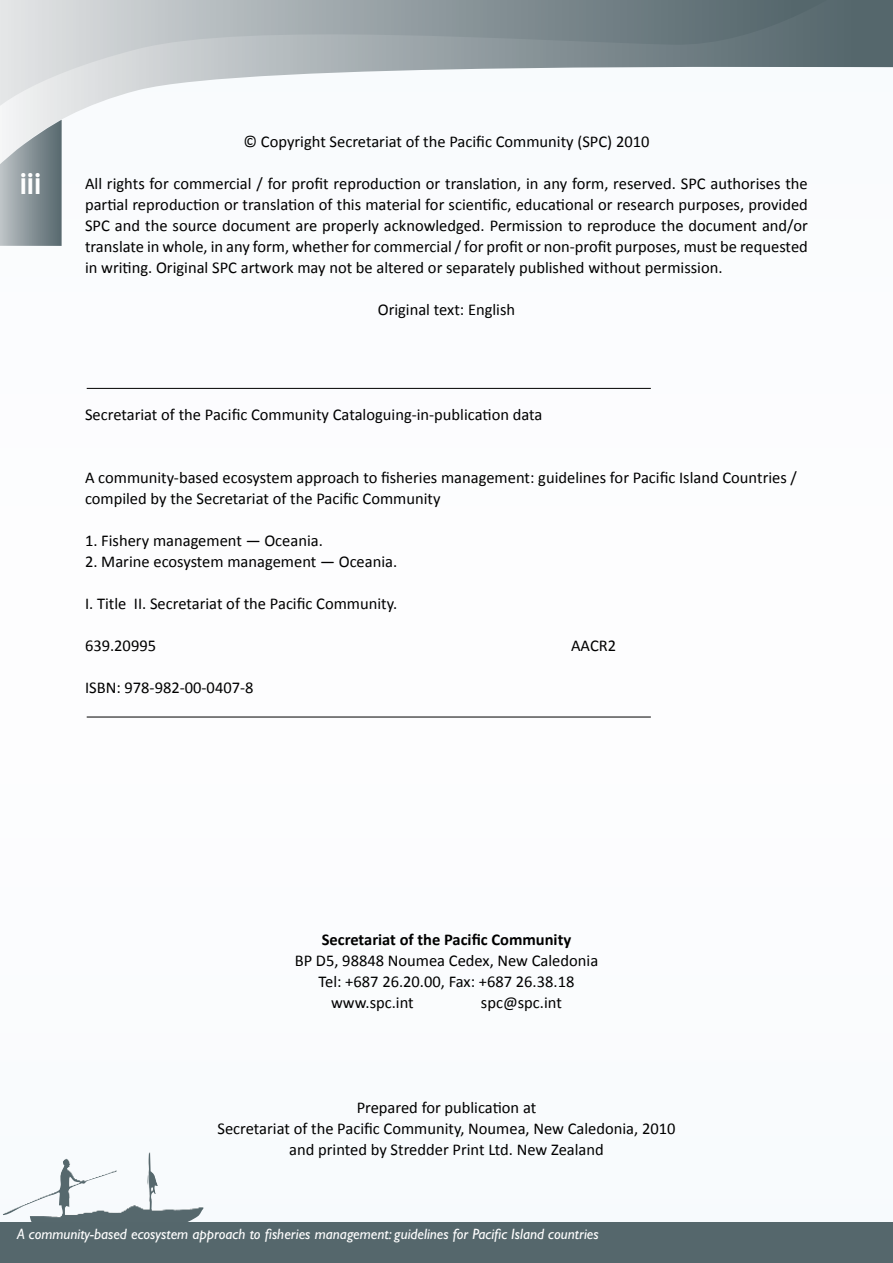
<style>
.page{position:relative;width:893px;height:1263px;background:#fff}
.page>*{position:absolute;margin:0;border:0;box-sizing:border-box;transform-origin:0 0}
.t1{font:25.5px "Brandish";color:#fff}
.t2{font:16.5px/21px "Calibri";color:#000;text-align:justify}
.t3{font:700 16.5px "Calibri";color:#000}
.t4{font:italic 15px "Gill Sans";color:#fff}
</style>
<div class="page">
<div style="left:0;top:0;width:893px;height:1222px;background:#fbfcfe"></div>
<div style="left:854px;top:0;width:39px;height:68px;background:#55676c"></div>
<img style="left:3px;top:1152px;width:200px;height:70px">
<svg style="left:0;top:0;width:854px;height:120px"></svg>
<div style="left:0;top:1222px;width:893px;height:41px;background:#55676c"></div>
<svg style="left:0;top:120px;width:62px;height:126px;background:#97a1a5"></svg>
<hr style="left:87px;top:388px;width:564px;height:1px;background:#000">
<hr style="left:87px;top:717px;width:564px;height:1px;background:#000">
<h1 class="t1" style="left:21px;top:172px;width:22px">iii</h1>
<p class="t2" style="left:243px;top:130px;width:407px">© Copyright Secretariat of the Pacific Community (SPC) 2010</p>
<p class="t2" style="left:85px;top:172px;width:724px">All rights for commercial / for profit reproduction or translation, in any form, reserved. SPC authorises the partial reproduction or translation of this material for scientific, educational or research purposes, provided SPC and the source document are properly acknowledged. Permission to reproduce the document and/or translate in whole, in any form, whether for commercial / for profit or non-profit purposes, must be requested in writing. Original SPC artwork may not be altered or separately published without permission.</p>
<p class="t2" style="left:378px;top:298px;width:139px">Original text: English</p>
<p class="t2" style="left:85px;top:403px;width:459px">Secretariat of the Pacific Community Cataloguing-in-publication data</p>
<p class="t2" style="left:85px;top:466px;width:713px">A community-based ecosystem approach to fisheries management: guidelines for Pacific Island Countries / compiled by the Secretariat of the Pacific Community</p>
<p class="t2" style="left:85px;top:529px;width:239px">1. Fishery management — Oceania.</p>
<p class="t2" style="left:85px;top:550px;width:314px">2. Marine ecosystem management — Oceania.</p>
<p class="t2" style="left:85px;top:592px;width:314px">I. Title II. Secretariat of the Pacific Community.</p>
<p class="t2" style="left:85px;top:634px;width:73px">639.20995</p>
<p class="t2" style="left:571px;top:634px;width:47px">AACR2</p>
<p class="t2" style="left:85px;top:676px;width:170px">ISBN: 978-982-00-0407-8</p>
<p class="t3" style="left:322px;top:929px;width:251px">Secretariat of the Pacific Community</p>
<p class="t2" style="left:295px;top:949px;width:305px">BP D5, 98848 Noumea Cedex, New Caledonia</p>
<p class="t2" style="left:319px;top:970px;width:257px">Tel: +687 26.20.00, Fax: +687 26.38.18</p>
<p class="t2" style="left:331px;top:991px;width:84px">www.spc.int</p>
<p class="t2" style="left:481px;top:991px;width:82px">spc@spc.int</p>
<p class="t2" style="left:217px;top:1096px;width:459px;text-align:center">Prepared for publication at<br>Secretariat of the Pacific Community, Noumea, New Caledonia, 2010 and printed by Stredder Print Ltd. New Zealand</p>
<p class="t4" style="left:17px;top:1225px;width:583px">A community-based ecosystem approach to fisheries management: guidelines for Pacific Island countries</p>
</div>
